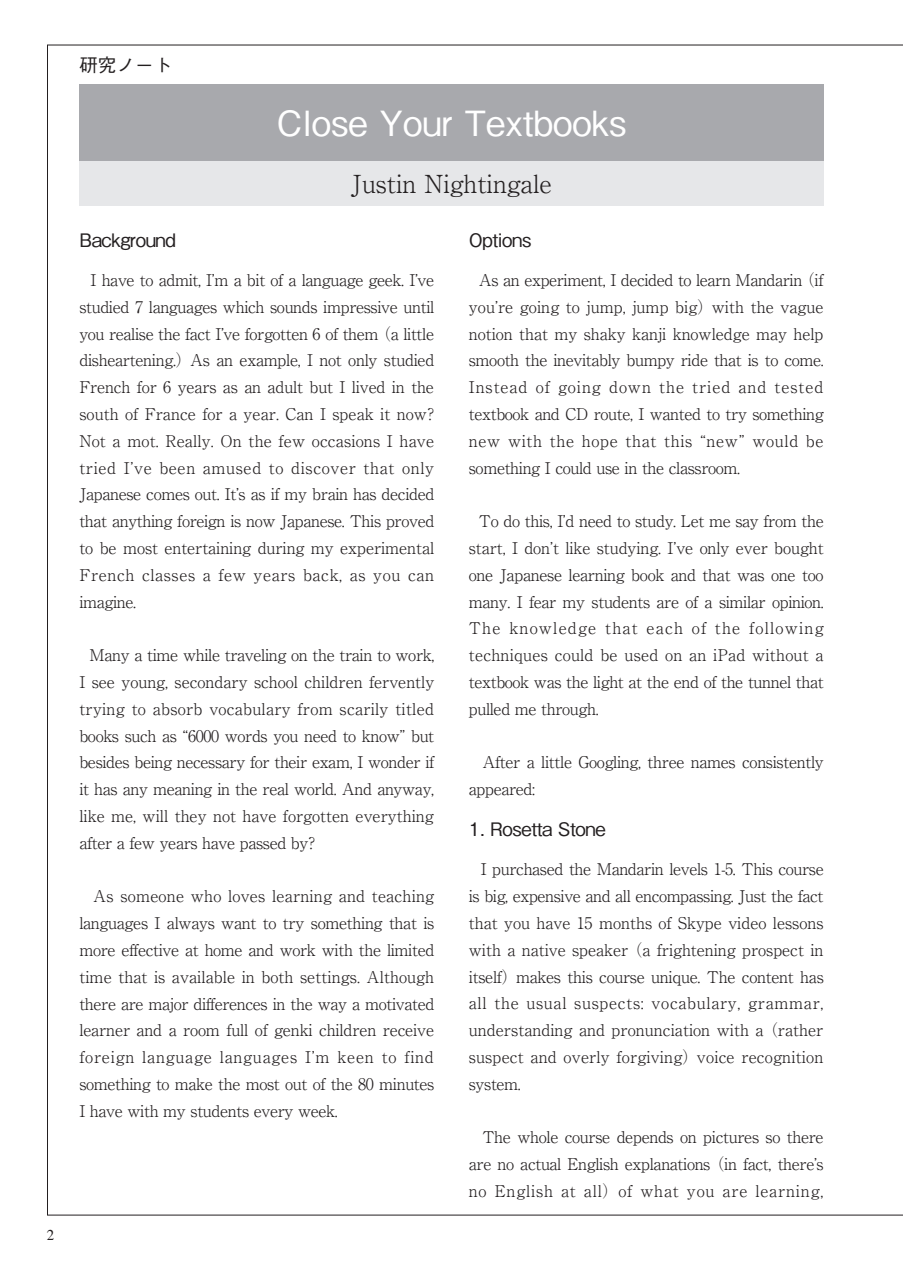
<style>
.page{position:relative;width:903px;height:1275px;background:#fff}
.page>*{position:absolute;margin:0;border:0;box-sizing:border-box;transform-origin:0 0}
.t1{font:500 34.65px "Gothic BBB Pr 6";color:#fff}
.t2{font:300 24.85px "Ryumin Pr 6";color:#231f20}
.t3{font:500 18.55px "Gothic BBB Pr 6";letter-spacing:-.025em;color:#231f20}
.t4{font:300 16.1px/26.8px "Ryumin Pr 6";letter-spacing:-.02em;color:#231f20;text-align:justify}
.t5{font:14.88px "Times";color:#231f20}
</style>
<div class="page">
<div style="left:79px;top:84px;width:744px;height:77px;background:#a8a9ad"></div>
<div style="left:79px;top:161px;width:744px;height:45px;background:#e6e7e9"></div>
<p class="t5" style="left:47px;top:1221px;width:9px">2</p>
<p class="t3" style="left:79px;top:50px;width:95px">研究ノート</p>
<h1 class="t1" style="left:276px;top:95px;width:351px">Close Your Textbooks</h1>
<h2 class="t2" style="left:351px;top:164px;width:202px">Justin Nightingale</h2>
<p class="t3" style="left:79px;top:225px;width:98px">Background</p>
<p class="t4" style="left:79px;top:266px;width:356px;text-indent:11px">I have to admit, I’m a bit of a language geek. I’ve studied 7 languages which sounds impressive until you realise the fact I’ve forgotten 6 of them （a little disheartening.）As an example, I not only studied French for 6 years as an adult but I lived in the south of France for a year. Can I speak it now?<br>Not a mot. Really. On the few occasions I have tried I’ve been amused to discover that only Japanese comes out. It’s as if my brain has decided that anything foreign is now Japanese. This proved to be most entertaining during my experimental French classes a few years back, as you can imagine.</p>
<p class="t4" style="left:79px;top:641px;width:356px;text-indent:10px">Many a time while traveling on the train to work, I see young, secondary school children fervently trying to absorb vocabulary from scarily titled books such as “6000 words you need to know” but besides being necessary for their exam, I wonder if it has any meaning in the real world. And anyway, like me, will they not have forgotten everything after a few years have passed by?</p>
<p class="t4" style="left:79px;top:882px;width:356px;text-indent:14px">As someone who loves learning and teaching languages I always want to try something that is more effective at home and work with the limited time that is available in both settings. Although there are major differences in the way a motivated learner and a room full of genki children receive foreign language languages I’m keen to find something to make the most out of the 80 minutes I have with my students every week.</p>
<p class="t3" style="left:469px;top:225px;width:64px">Options</p>
<p class="t4" style="left:469px;top:266px;width:356px;text-indent:10px">As an experiment, I decided to learn Mandarin （if you’re going to jump, jump big）with the vague notion that my shaky kanji knowledge may help smooth the inevitably bumpy ride that is to come.<br>Instead of going down the tried and tested textbook and CD route, I wanted to try something new with the hope that this “new” would be something I could use in the classroom.</p>
<p class="t4" style="left:469px;top:507px;width:356px;text-indent:10px">To do this, I’d need to study. Let me say from the start, I don’t like studying. I’ve only ever bought one Japanese learning book and that was one too many. I fear my students are of a similar opinion.<br>The knowledge that each of the following techniques could be used on an iPad without a textbook was the light at the end of the tunnel that pulled me through.</p>
<p class="t4" style="left:469px;top:748px;width:356px;text-indent:14px">After a little Googling, three names consistently appeared:</p>
<p class="t3" style="left:469px;top:814px;width:138px">1. Rosetta Stone</p>
<p class="t4" style="left:469px;top:855px;width:356px;text-indent:12px">I purchased the Mandarin levels 1-5. This course is big, expensive and all encompassing. Just the fact that you have 15 months of Skype video lessons with a native speaker （a frightening prospect in itself）makes this course unique. The content has all the usual suspects: vocabulary, grammar, understanding and pronunciation with a （rather suspect and overly forgiving）voice recognition system.</p>
<p class="t4" style="left:469px;top:1123px;width:356px;text-indent:14px">The whole course depends on pictures so there are no actual English explanations （in fact, there’s no English at all）of what you are learning,</p>
</div>
